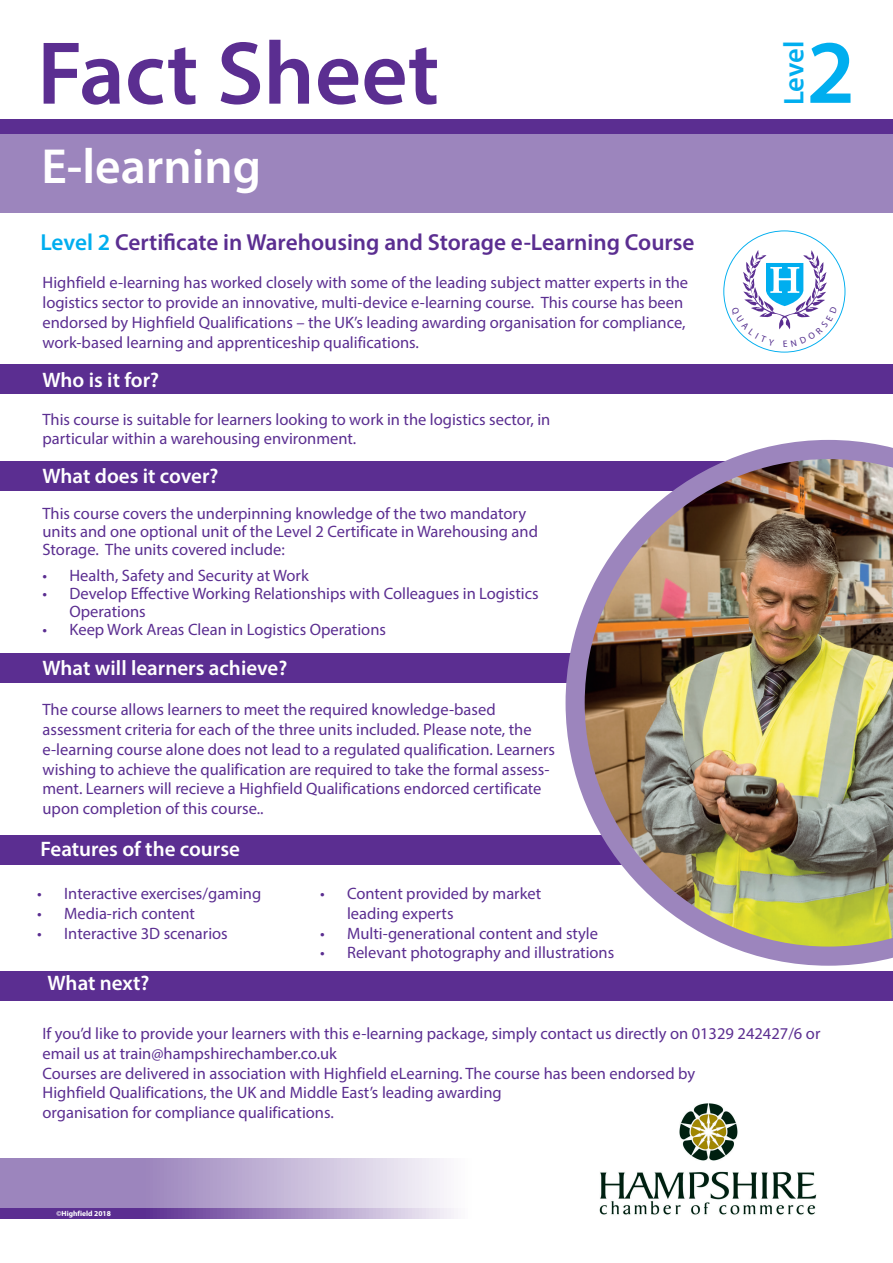
<style>
.page{position:relative;width:893px;height:1263px;background:#fff}
.page>*{position:absolute;margin:0;border:0;box-sizing:border-box;transform-origin:0 0}
.t1{font:600 91.05px "Myriad Pro";color:#00aeef}
.t2{font:600 90px "Myriad Pro";color:#5b2e91}
.t3{font:600 49.5px "Myriad Pro";color:#fff}
.t4{font:600 28.5px "Myriad Pro";letter-spacing:-.005em;color:#00aeef}
.t5{font:600 23.25px "Myriad Pro";color:#5b2e91}
.t6{font:600 21px "Myriad Pro";color:#fff}
.t7{font:16.5px/19.8px "Myriad Pro";color:#5b2e91}
.t8{font:700 7.5px "Myriad Pro";color:#fff}
.s1{color:#00aeef}
</style>
<div class="page">
<div style="left:0;top:972px;width:893px;height:29px;background:#5b2e91"></div>
<div style="left:0;top:134px;width:893px;height:79px;background:#9c85bd"></div>
<div style="left:0;top:119px;width:893px;height:15px;background:#5b2e91"></div>
<div style="left:0;top:364px;width:893px;height:30px;background:#5b2e91"></div>
<div style="left:0;top:461px;width:824px;height:29px;background:#5b2e91"></div>
<div style="left:0;top:653px;width:824px;height:30px;background:#5b2e91"></div>
<div style="left:0;top:836px;width:823px;height:29px;background:#5b2e91"></div>
<img style="left:566px;top:440px;width:327px;height:526px">
<img style="left:679px;top:1103px;width:59px;height:55px">
<svg style="left:0;top:1207px;width:816px;height:11px"></svg>
<svg style="left:0;top:1158px;width:817px;height:49px"></svg>
<svg style="left:723px;top:230px;width:122px;height:123px"></svg>
<h2 class="t2" style="left:37px;top:16px;width:404px">Fact Sheet</h2>
<h3 class="t3" style="left:41px;top:135px;width:221px">E-learning</h3>
<h3 class="t5" style="left:40px;top:227px;width:656px"><span class="s1">Level 2</span> Certificate in Warehousing and Storage e-Learning Course</h3>
<p class="t7" style="left:43px;top:272px;width:647px">Highfield e-learning has worked closely with some of the leading subject matter experts in the logistics sector to provide an innovative, multi-device e-learning course. This course has been endorsed by Highfield Qualifications – the UK’s leading awarding organisation for compliance, work-based learning and apprenticeship qualifications.</p>
<p class="t6" style="left:43px;top:366px;width:118px">Who is it for?</p>
<p class="t7" style="left:43px;top:409px;width:509px">This course is suitable for learners looking to work in the logistics sector, in particular within a warehousing environment.</p>
<p class="t6" style="left:43px;top:463px;width:178px">What does it cover?</p>
<p class="t7" style="left:43px;top:504px;width:497px;line-height:18px">This course covers the underpinning knowledge of the two mandatory units and one optional unit of the Level 2 Certificate in Warehousing and<br>Storage. The units covered include:</p>
<p class="t7" style="left:43px;top:565px;width:268px">• Health, Safety and Security at Work</p>
<p class="t7" style="left:70px;top:584px;width:471px;line-height:18px;text-indent:-27px">• Develop Effective Working Relationships with Colleagues in Logistics<br>Operations</p>
<p class="t7" style="left:43px;top:619px;width:345px">• Keep Work Areas Clean in Logistics Operations</p>
<p class="t6" style="left:42px;top:655px;width:246px">What will learners achieve?</p>
<p class="t7" style="left:43px;top:699px;width:514px">The course allows learners to meet the required knowledge-based assessment criteria for each of the three units included. Please note, the e-learning course alone does not lead to a regulated qualification. Learners wishing to achieve the qualification are required to take the formal assess&shy;ment. Learners will recieve a Highfield Qualifications endorced certificate upon completion of this course..</p>
<p class="t6" style="left:40px;top:836px;width:201px">Features of the course</p>
<p class="t7" style="left:37px;top:883px;width:226px">• Interactive exercises/gaming</p>
<p class="t7" style="left:37px;top:903px;width:159px">• Media-rich content</p>
<p class="t7" style="left:37px;top:923px;width:192px">• Interactive 3D scenarios</p>
<p class="t7" style="left:347px;top:883px;width:196px;text-indent:-27px">• Content provided by market leading experts</p>
<p class="t7" style="left:320px;top:923px;width:280px">• Multi-generational content and style</p>
<p class="t7" style="left:320px;top:943px;width:296px">• Relevant photography and illustrations</p>
<p class="t6" style="left:48px;top:969px;width:104px">What next?</p>
<h3 class="t4" style="left:776px;top:105px;width:66px;rotate:-90deg">Level</h3>
<h1 class="t1" style="left:806px;top:14px;width:50px">2</h1>
<p class="t7" style="left:43px;top:1023px;width:779px">If you’d like to provide your learners with this e-learning package, simply contact us directly on 01329 242427/6 or email us at train@hampshirechamber.co.uk<br>Courses are delivered in association with Highfield eLearning. The course has been endorsed by<br>Highfield Qualifications, the UK and Middle East’s leading awarding<br>organisation for compliance qualifications.</p>
<p class="t8" style="left:57px;top:1209px;width:56px">©Highfield 2018</p>
</div>
